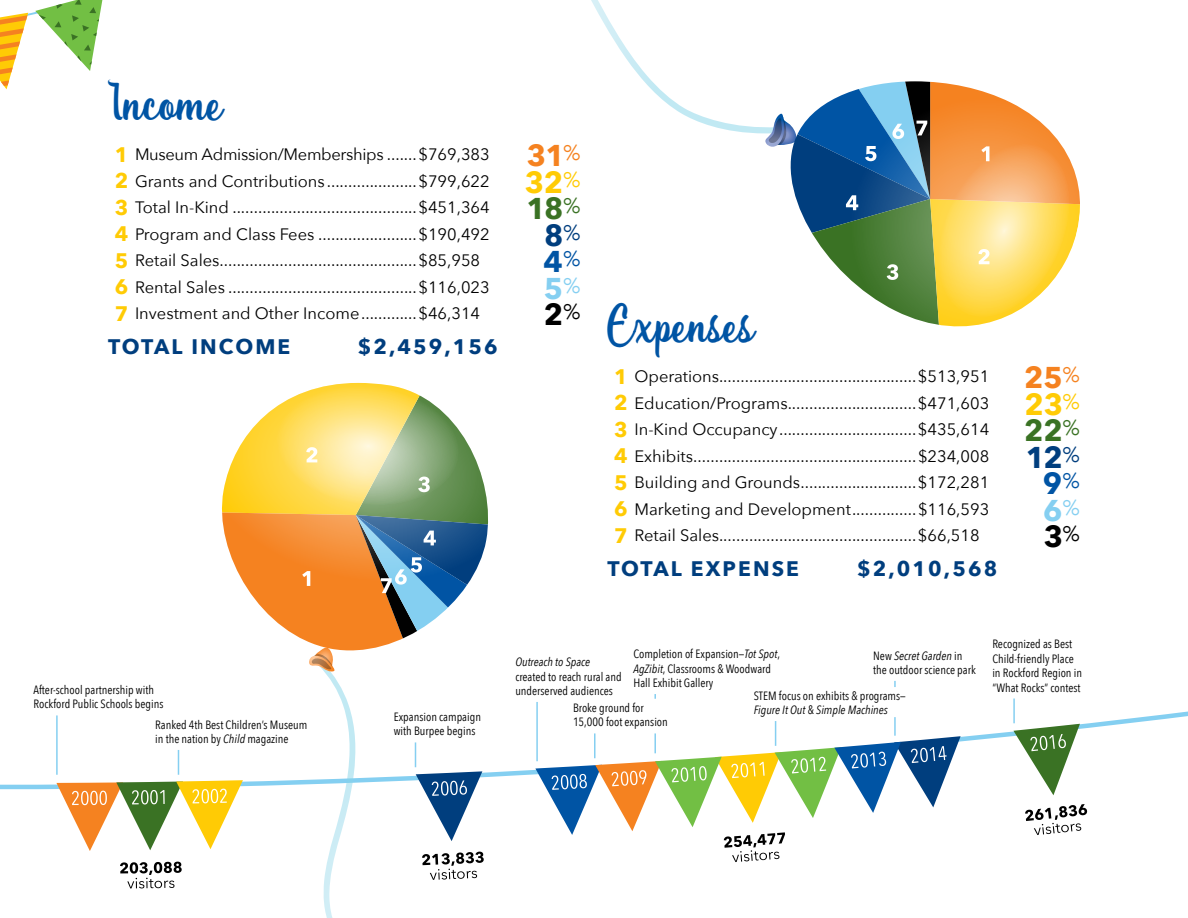
<style>
.page{position:relative;width:1188px;height:918px;background:#fff}
.page>*{position:absolute;margin:0;border:0;box-sizing:border-box;transform-origin:0 0}
.t1{font:45px "Lanjutin";color:#0054a4}
.t2{font:700 30px "Avenir Next";color:#0054a4}
.t3{font:700 30px "Avenir Next";color:#85cff1}
.t4{font:700 30px "Avenir Next";color:#000}
.t5{font:700 30px "Avenir Next";color:#003e7e}
.t6{font:700 21px "Avenir Next";letter-spacing:.1em;color:#003e7e}
.t7{font:16.5px/26.5px "Avenir Next";color:#000;text-align:justify}
.t8{font:12px/14.4px "Avenir Next Condensed";color:#000}
.t9{font:italic 12px "Avenir Next Condensed";color:#000}
.s1{font-weight:700;font-size:21px;color:#ffcb05}
.s2{font-weight:700;font-size:30px;color:#f58220}
.s3{font-size:21px;color:#f58220}
.s4{font-weight:700;font-size:30px;color:#ffcb05}
.s5{font-size:21px;color:#ffcb05}
.s6{font-weight:700;font-size:30px;color:#3a7224}
.s7{font-size:21px;color:#3a7224}
.s8{font-weight:700;font-size:30px;color:#003e7e}
.s9{font-size:21px;color:#003e7e}
.s10{font-style:italic}
</style>
<div class="page">
<svg style="left:0;top:711px;width:1188px;height:101px"></svg>
<svg style="left:1013px;top:724px;width:67px;height:71px"></svg>
<svg style="left:120px;top:862px;width:62px;height:26px"></svg>
<svg style="left:1025px;top:804px;width:62px;height:31px"></svg>
<svg style="left:317px;top:672px;width:297px;height:246px"></svg>
<hr style="left:56px;top:715px;width:2px;height:60px;background:#85cff1">
<svg style="left:56px;top:750px;width:187px;height:101px"></svg>
<svg style="left:415px;top:742px;width:67px;height:99px"></svg>
<hr style="left:536px;top:702px;width:2px;height:59px;background:#85cff1">
<hr style="left:1013px;top:699px;width:2px;height:24px;background:#85cff1">
<svg style="left:894px;top:681px;width:2px;height:6px"></svg>
<svg style="left:535px;top:717px;width:426px;height:145px"></svg>
<hr style="left:654px;top:733px;width:2px;height:20px;background:#85cff1">
<svg style="left:0;top:0;width:103px;height:90px"></svg>
<svg style="left:591px;top:0;width:489px;height:327px"></svg>
<svg style="left:221px;top:383px;width:267px;height:289px"></svg>
<h1 class="t1" style="left:108px;top:71px;width:116px">Income</h1>
<p class="t7" style="left:115px;top:140px;width:467px"><span class="s1">1</span> Museum Admission/Memberships .......$769,383 <span class="s2">31</span><span class="s3">% </span><span class="s1">2</span> Grants and Contributions .....................$799,622 <span class="s4">32</span><span class="s5">% </span><span class="s1">3</span> Total In-Kind ...........................................$451,364 <span class="s6">18</span><span class="s7">% </span><span class="s1">4</span> Program and Class Fees .......................$190,492</p>
<h2 class="t5" style="left:544px;top:209px;width:38px">8<sup>%</sup></h2>
<p class="t7" style="left:115px;top:247px;width:367px"><span class="s1">5</span> Retail Sales..............................................$85,958</p>
<h2 class="t2" style="left:544px;top:236px;width:38px">4<sup>%</sup></h2>
<p class="t7" style="left:115px;top:273px;width:377px"><span class="s1">6</span> Rental Sales ............................................$116,023</p>
<h2 class="t3" style="left:544px;top:262px;width:38px">5<sup>%</sup></h2>
<p class="t7" style="left:115px;top:300px;width:367px"><span class="s1">7</span> Investment and Other Income.............$46,314</p>
<h2 class="t4" style="left:544px;top:289px;width:38px">2<sup>%</sup></h2>
<p class="t6" style="left:108px;top:328px;width:184px">TOTAL INCOME</p>
<p class="t6" style="left:358px;top:328px;width:142px">$2,459,156</p>
<h1 class="t1" style="left:608px;top:293px;width:149px">Expenses</h1>
<p class="t7" style="left:614px;top:362px;width:467px"><span class="s1">1</span> Operations..............................................$513,951 <span class="s2">25</span><span class="s3">% </span><span class="s1">2</span> Education/Programs..............................$471,603 <span class="s4">23</span><span class="s5">% </span><span class="s1">3</span> In-Kind Occupancy................................$435,614 <span class="s6">22</span><span class="s7">% </span><span class="s1">4</span> Exhibits....................................................$234,008 <span class="s8">12</span><span class="s9">% </span><span class="s1">5</span> Building and Grounds...........................$172,281</p>
<h2 class="t2" style="left:1043px;top:458px;width:39px">9<sup>%</sup></h2>
<p class="t7" style="left:614px;top:495px;width:377px"><span class="s1">6</span> Marketing and Development...............$116,593</p>
<h2 class="t3" style="left:1043px;top:484px;width:38px">6<sup>%</sup></h2>
<p class="t7" style="left:614px;top:522px;width:367px"><span class="s1">7</span> Retail Sales..............................................$66,518</p>
<h2 class="t4" style="left:1044px;top:511px;width:38px">3<sup>%</sup></h2>
<p class="t6" style="left:608px;top:550px;width:193px">TOTAL EXPENSE</p>
<p class="t6" style="left:857px;top:550px;width:142px">$2,010,568</p>
<p class="t8" style="left:34px;top:682px;width:131px">After-school partnership with<br>Rockford Public Schools begins</p>
<p class="t8" style="left:155px;top:717px;width:154px">Ranked 4th Best Children’s Museum in the nation by <span class="s10">Child</span> magazine</p>
<p class="t8" style="left:394px;top:709px;width:89px">Expansion campaign with Burpee begins</p>
<p class="t8" style="left:873px;top:648px;width:104px">New <span class="s10">Secret Garden</span> in the outdoor science park</p>
<p class="t8" style="left:992px;top:636px;width:91px">Recognized as Best<br>Child-friendly Place in Rockford Region in “What Rocks” contest</p>
<p class="t8" style="left:633px;top:646px;width:148px">Completion of Expansion—<span class="s10">Tot Spot</span>,<br><span class="s10">AgZibit</span>, Classrooms &amp; Woodward<br>Hall Exhibit Gallery</p>
<p class="t8" style="left:754px;top:688px;width:153px">STEM focus on exhibits &amp; programs—<br><span class="s10">Figure It Out</span> &amp; <span class="s10">Simple Machines</span></p>
<p class="t9" style="left:515px;top:655px;width:76px">Outreach to Space</p>
<p class="t8" style="left:515px;top:669px;width:108px">created to reach rural and underserved audiences</p>
<p class="t8" style="left:573px;top:700px;width:96px">Broke ground for<br>15,000 foot expansion</p>
</div>
